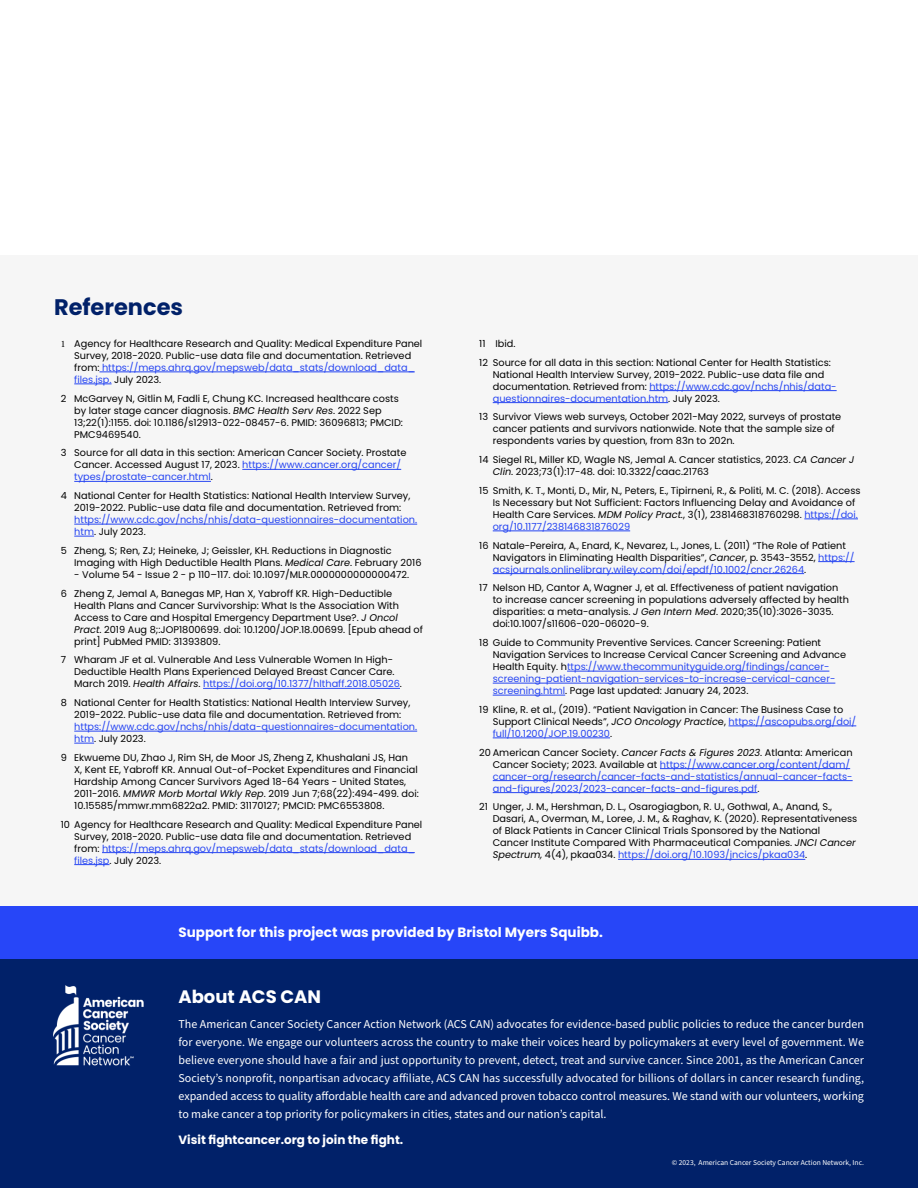
<style>
.page{position:relative;width:918px;height:1188px;background:#fff}
.page>*{position:absolute;margin:0;border:0;box-sizing:border-box;transform-origin:0 0}
.t1{font:700 22.5px "Poppins";color:#012169}
.paragraph{font:700 18px "Poppins";color:#fff}
.t2{font:700 13.5px "Poppins";color:#fff}
.paragraph-2{font:12px/18px "Source Sans Pro";color:#fff;text-align:justify}
.paragraph-3{font:700 12px "Poppins";color:#fff}
.t3{font:9.75px/12px "Poppins";color:#000}
.t4{font:9.75px/12px "Poppins";color:#2645f2}
.paragraph-4{font:7.5px "Source Sans Pro";color:#fff}
.s1{font-family:"Minion Pro"}
.s2{color:#2645f2}
.s3{font-style:italic}
.s4{color:#000}
.s5{font-style:italic;color:#000}
</style>
<div class="page">
<div style="left:0;top:255px;width:918px;height:811px;background:#f6f6f6"></div>
<div style="left:0;top:921px;width:918px;height:267px;background:#012169"></div>
<div style="left:0;top:906px;width:918px;height:52px;background:#2746f8"></div>
<img style="left:53px;top:985px;width:91px;height:81px">
<hr style="left:99px;top:372px;width:316px;height:1px;background:#2645f2">
<hr style="left:74px;top:384px;width:38px;height:1px;background:#2645f2">
<hr style="left:242px;top:469px;width:159px;height:1px;background:#2645f2">
<hr style="left:74px;top:481px;width:137px;height:1px;background:#2645f2">
<hr style="left:74px;top:524px;width:343px;height:1px;background:#2645f2">
<svg style="left:74px;top:536px;width:20px;height:1px"></svg>
<hr style="left:203px;top:688px;width:197px;height:1px;background:#2645f2">
<hr style="left:74px;top:731px;width:343px;height:1px;background:#2645f2">
<svg style="left:74px;top:743px;width:20px;height:1px"></svg>
<hr style="left:102px;top:852px;width:313px;height:1px;background:#2645f2">
<hr style="left:74px;top:864px;width:36px;height:1px;background:#2645f2">
<hr style="left:649px;top:390px;width:188px;height:1px;background:#2645f2">
<hr style="left:493px;top:402px;width:175px;height:1px;background:#2645f2">
<hr style="left:804px;top:519px;width:54px;height:1px;background:#2645f2">
<hr style="left:493px;top:531px;width:137px;height:1px;background:#2645f2">
<hr style="left:818px;top:561px;width:37px;height:1px;background:#2645f2">
<hr style="left:493px;top:573px;width:311px;height:1px;background:#2645f2">
<hr style="left:567px;top:671px;width:262px;height:1px;background:#2645f2">
<hr style="left:493px;top:683px;width:342px;height:1px;background:#2645f2">
<hr style="left:493px;top:695px;width:72px;height:1px;background:#2645f2">
<hr style="left:729px;top:726px;width:127px;height:1px;background:#2645f2">
<hr style="left:493px;top:738px;width:117px;height:1px;background:#2645f2">
<hr style="left:660px;top:768px;width:190px;height:1px;background:#2645f2">
<hr style="left:493px;top:780px;width:360px;height:1px;background:#2645f2">
<hr style="left:493px;top:792px;width:264px;height:1px;background:#2645f2">
<hr style="left:618px;top:859px;width:187px;height:1px;background:#2645f2">
<p class="t1" style="left:54px;top:294px;width:131px">References</p>
<p class="t3" style="left:74px;top:338px;width:350px;text-indent:-14px"><span class="s1">1</span> Agency for Healthcare Research and Quality: Medical Expenditure Panel Survey, 2018-2020. Public-use data file and documentation. Retrieved from: <span class="s2">https://meps.ahrq.gov/mepsweb/data_stats/download_data_ files.jsp.</span> July 2023.</p>
<p class="t3" style="left:74px;top:392px;width:330px;text-indent:-14px">2 McGarvey N, Gitlin M, Fadli E, Chung KC. Increased healthcare costs by later stage cancer diagnosis. <span class="s3">BMC Health Serv Res</span>. 2022 Sep 13;22(1):1155. doi: 10.1186/s12913-022-08457-6. PMID: 36096813; PMCID:<br>PMC9469540.</p>
<p class="t3" style="left:74px;top:447px;width:334px;text-indent:-14px">3 Source for all data in this section: American Cancer Society. Prostate<br>Cancer. Accessed August 17, 2023. <span class="s2">https://www.cancer.org/cancer/ types/prostate-cancer.html</span>.</p>
<p class="t3" style="left:74px;top:490px;width:344px;text-indent:-14px">4 National Center for Health Statistics: National Health Interview Survey, 2019-2022. Public-use data file and documentation. Retrieved from: <span class="s2">https://www.cdc.gov/nchs/nhis/data-questionnaires-documentation. htm</span>. July 2023.</p>
<p class="t3" style="left:74px;top:545px;width:349px;text-indent:-14px">5 Zheng, S; Ren, ZJ; Heineke, J; Geissler, KH. Reductions in Diagnostic<br>Imaging with High Deductible Health Plans. <span class="s3">Medical Care</span>. February 2016</p>
<p class="t3" style="left:74px;top:569px;width:336px">- Volume 54 - Issue 2 - p 110–117. doi: 10.1097/MLR.0000000000000472.</p>
<p class="t3" style="left:74px;top:587px;width:350px;text-indent:-14px">6 Zheng Z, Jemal A, Banegas MP, Han X, Yabroff KR. High-Deductible Health Plans and Cancer Survivorship: What Is the Association With Access to Care and Hospital Emergency Department Use?. <span class="s3">J Oncol Pract</span>. 2019 Aug 8;:JOP1800699. doi: 10.1200/JOP.18.00699. [Epub ahead of print] PubMed PMID: 31393809.</p>
<p class="t3" style="left:74px;top:654px;width:329px;text-indent:-14px">7 Wharam JF et al. Vulnerable And Less Vulnerable Women In High-<br>Deductible Health Plans Experienced Delayed Breast Cancer Care.<br>March 2019. <span class="s3">Health Affairs</span>. <span class="s2">https://doi.org/10.1377/hlthaff.2018.05026</span>.</p>
<p class="t3" style="left:74px;top:697px;width:344px;text-indent:-14px">8 National Center for Health Statistics: National Health Interview Survey, 2019-2022. Public-use data file and documentation. Retrieved from: <span class="s2">https://www.cdc.gov/nchs/nhis/data-questionnaires-documentation. htm</span>. July 2023.</p>
<p class="t3" style="left:74px;top:752px;width:346px;text-indent:-14px">9 Ekwueme DU, Zhao J, Rim SH, de Moor JS, Zheng Z, Khushalani JS, Han<br>X, Kent EE, Yabroff KR. Annual Out-of-Pocket Expenditures and Financial Hardship Among Cancer Survivors Aged 18-64 Years - United States, 2011-2016. <span class="s3">MMWR Morb Mortal Wkly Rep</span>. 2019 Jun 7;68(22):494-499. doi:<br>10.15585/mmwr.mm6822a2. PMID: 31170127; PMCID: PMC6553808.</p>
<p class="t3" style="left:74px;top:818px;width:350px;text-indent:-14px">10 Agency for Healthcare Research and Quality: Medical Expenditure Panel Survey, 2018-2020. Public-use data file and documentation. Retrieved from: <span class="s2">https://meps.ahrq.gov/mepsweb/data_stats/download_data_ files.jsp</span>. July 2023.</p>
<p class="t3" style="left:479px;top:338px;width:38px">11 Ibid.</p>
<p class="t3" style="left:493px;top:356px;width:345px;text-indent:-14px">12 Source for all data in this section: National Center for Health Statistics:<br>National Health Interview Survey, 2019-2022. Public-use data file and documentation. Retrieved from: <span class="s2">https://www.cdc.gov/nchs/nhis/data&shy;questionnaires-documentation.htm</span>. July 2023.</p>
<p class="t3" style="left:493px;top:411px;width:350px;text-indent:-14px">13 Survivor Views web surveys, October 2021-May 2022, surveys of prostate cancer patients and survivors nationwide. Note that the sample size of respondents varies by question, from 83n to 202n.</p>
<p class="t3" style="left:493px;top:454px;width:363px;text-indent:-14px">14 Siegel RL, Miller KD, Wagle NS, Jemal A. Cancer statistics, 2023. <span class="s3">CA Cancer J<br>Clin</span>. 2023;73(1):17-48. doi: 10.3322/caac.21763</p>
<p class="t3" style="left:493px;top:485px;width:369px;text-indent:-14px">15 Smith, K. T., Monti, D., Mir, N., Peters, E., Tipirneni, R., &amp; Politi, M. C. (2018). Access Is Necessary but Not Sufficient: Factors Influencing Delay and Avoidance of Health Care Services. <span class="s3">MDM Policy Pract.</span>, 3(1), 2381468318760298. <span class="s2">https://doi. org/10.1177/238146831876029</span></p>
<p class="t3" style="left:493px;top:539px;width:363px;text-indent:-13px">16 Natale-Pereira, A., Enard, K., Nevarez, L., Jones, L. (2011) “The Role of Patient<br>Navigators in Eliminating Health Disparities”, <span class="s3">Cancer</span>, p. 3543-3552, <span class="s2">https:// acsjournals.onlinelibrary.wiley.com/doi/epdf/10.1002/cncr.26264</span>.</p>
<p class="t3" style="left:493px;top:582px;width:358px;text-indent:-14px">17 Nelson HD, Cantor A, Wagner J, et al. Effectiveness of patient navigation to increase cancer screening in populations adversely affected by health disparities: a meta-analysis. <span class="s3">J Gen Intern Med</span>. 2020;35(10):3026-3035. doi:10.1007/s11606-020-06020-9.</p>
<p class="t3" style="left:493px;top:637px;width:355px;text-indent:-14px">18 Guide to Community Preventive Services. Cancer Screening: Patient Navigation Services to Increase Cervical Cancer Screening and Advance Health Equity. h<span class="s2">ttps://www.thecommunityguide.org/findings/cancer&shy;screening-patient-navigation-services-to-increase-cervical-cancer&shy;screening.html</span>. Page last updated: January 24, 2023.</p>
<p class="t3" style="left:493px;top:704px;width:365px;text-indent:-14px">19 Kline, R. et al., (2019). “Patient Navigation in Cancer: The Business Case to<br>Support Clinical Needs”, <span class="s3">JCO Oncology Practic</span>e, <span class="s2">https://ascopubs.org/doi/ full/10.1200/JOP.19.00230</span>.</p>
<p class="t4" style="left:493px;top:746px;width:361px;text-indent:-14px"><span class="s4">20 American Cancer Society.</span> <span class="s5">Cancer Facts &amp; Figures 2023</span><span class="s4">. Atlanta: American Cancer Society; 2023. Available at</span> https://www.cancer.org/content/dam/ cancer-org/research/cancer-facts-and-statistics/annual-cancer-facts&shy;and-figures/2023/2023-cancer-facts-and-figures.pdf<span class="s4">.</span></p>
<p class="t3" style="left:493px;top:801px;width:366px;text-indent:-14px">21 Unger, J. M., Hershman, D. L., Osarogiagbon, R. U., Gothwal, A., Anand, S., Dasari, A., Overman, M., Loree, J. M., &amp; Raghav, K. (2020). Representativeness of Black Patients in Cancer Clinical Trials Sponsored by the National Cancer Institute Compared With Pharmaceutical Companies. <span class="s3">JNCI Cancer Spectrum,</span> 4(4), pkaa034. <span class="s2">https://doi.org/10.1093/jncics/pkaa034</span>.</p>
<p class="t2" style="left:178px;top:925px;width:426px">Support for this project was provided by Bristol Myers Squibb.</p>
<p class="paragraph" style="left:178px;top:986px;width:144px">About ACS CAN</p>
<p class="paragraph-2" style="left:178px;top:1016px;width:687px">The American Cancer Society Cancer Action Network (ACS CAN) advocates for evidence-based public policies to reduce the cancer burden for everyone. We engage our volunteers across the country to make their voices heard by policymakers at every level of government. We believe everyone should have a fair and just opportunity to prevent, detect, treat and survive cancer. Since 2001, as the American Cancer Society’s nonprofit, nonpartisan advocacy affiliate, ACS CAN has successfully advocated for billions of dollars in cancer research funding, expanded access to quality affordable health care and advanced proven tobacco control measures. We stand with our volunteers, working to make cancer a top priority for policymakers in cities, states and our nation’s capital.</p>
<p class="paragraph-3" style="left:178px;top:1132px;width:226px">Visit fightcancer.org to join the fight.</p>
<p class="paragraph-4" style="left:672px;top:1158px;width:194px">© 2023, American Cancer Society Cancer Action Network, Inc.</p>
</div>
